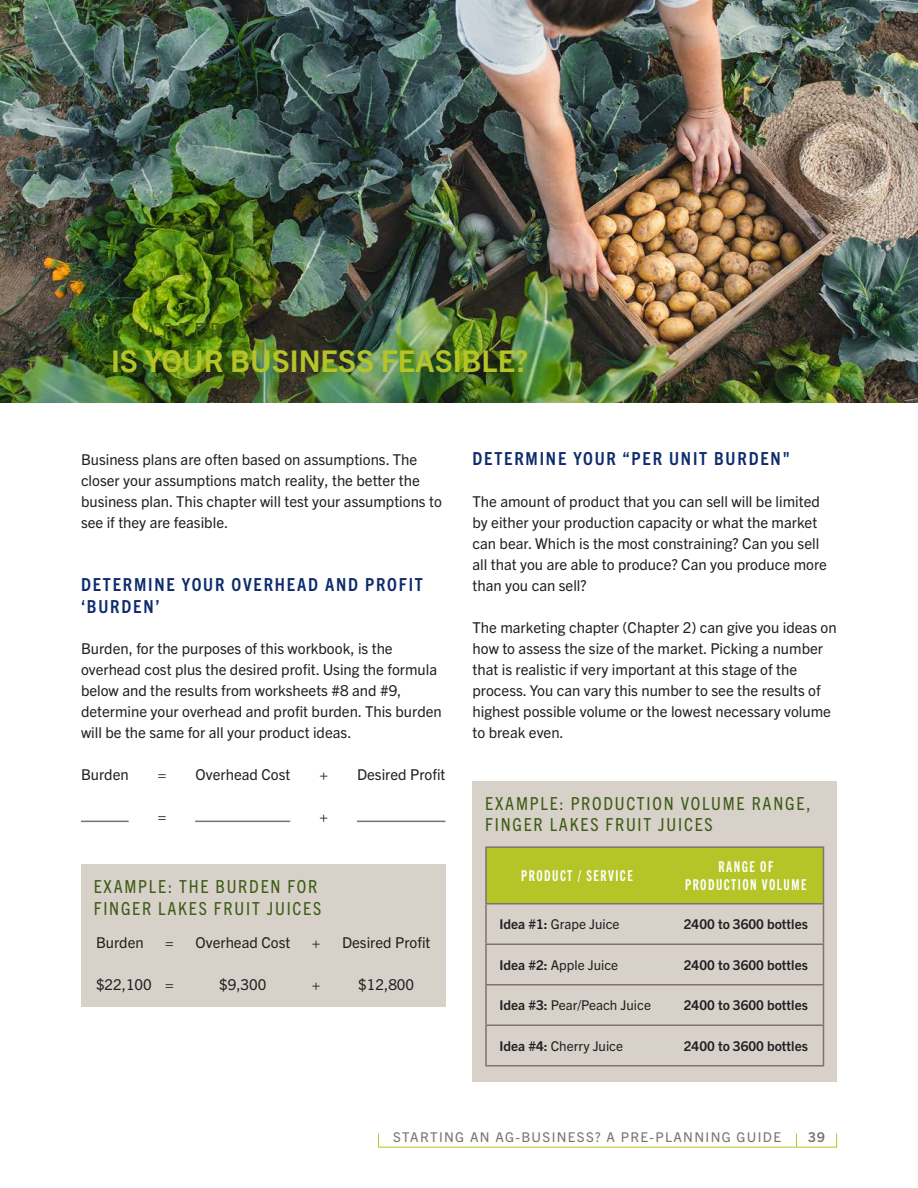
<style>
.page{position:relative;width:918px;height:1188px;background:#fff}
.page>*{position:absolute;margin:0;border:0;box-sizing:border-box;transform-origin:0 0}
.t1{font:700 30px "Trade Gothic Next LT Pro";color:#b5c527}
.t2{font:condensed 21px "Trade Gothic Next LT Pro";letter-spacing:.3em;color:#3e5d16}
.t3{font:condensed 18px/21.6px "Trade Gothic Next LT Pro";letter-spacing:.1em;color:#3e5d16}
.t4{font:700 condensed 18px/21.6px "Trade Gothic Next LT Pro";letter-spacing:.1em;color:#0d2b6d}
.t5{font:15px/21px "Trade Gothic Next LT Pro";color:#231f20}
.t6{font:15px/18px "Trade Gothic Next LT Pro Bd Cm";letter-spacing:.1em;color:#fff;text-align:center}
.t7{font:13.5px "Trade Gothic Next LT Pro";color:#231f20}
.t8{font:700 13.5px "Trade Gothic Next LT Pro";color:#231f20}
.t9{font:13.5px "Trade Gothic Next LT Pro";letter-spacing:.1em;color:#7d726d}
.t10{font:700 13.5px "Trade Gothic Next LT Pro";color:#7d726d}
.s1{font-weight:700}
</style>
<div class="page">
<svg style="left:796px;top:1134px;width:1px;height:13px"></svg>
<div style="left:472px;top:781px;width:365px;height:301px;background:#d7d1ca"></div>
<hr style="left:357px;top:821px;width:88px;height:1px;background:#7d726d">
<hr style="left:195px;top:821px;width:95px;height:1px;background:#7d726d">
<hr style="left:81px;top:821px;width:48px;height:1px;background:#7d726d">
<div style="left:81px;top:864px;width:365px;height:142px;background:#d7d1ca"></div>
<div style="left:486px;top:847px;width:182px;height:57px;background:#b5c527"></div>
<div style="left:668px;top:847px;width:156px;height:57px;background:#b5c527"></div>
<hr style="left:485px;top:846px;width:183px;height:2px;background:#7d726d">
<hr style="left:485px;top:848px;width:2px;height:55px;background:#7d726d">
<hr style="left:668px;top:846px;width:156px;height:2px;background:#7d726d">
<hr style="left:485px;top:903px;width:183px;height:1px;background:#7d726d">
<hr style="left:485px;top:904px;width:2px;height:40px;background:#7d726d">
<hr style="left:668px;top:903px;width:156px;height:1px;background:#7d726d">
<hr style="left:485px;top:944px;width:183px;height:1px;background:#7d726d">
<hr style="left:485px;top:945px;width:2px;height:39px;background:#7d726d">
<hr style="left:668px;top:944px;width:156px;height:1px;background:#7d726d">
<hr style="left:485px;top:984px;width:183px;height:2px;background:#7d726d">
<hr style="left:485px;top:986px;width:2px;height:38px;background:#7d726d">
<hr style="left:668px;top:984px;width:156px;height:2px;background:#7d726d">
<hr style="left:485px;top:1024px;width:183px;height:2px;background:#7d726d">
<hr style="left:485px;top:1026px;width:2px;height:39px;background:#7d726d">
<hr style="left:668px;top:1024px;width:156px;height:2px;background:#7d726d">
<hr style="left:485px;top:1065px;width:183px;height:1px;background:#7d726d">
<hr style="left:668px;top:1065px;width:156px;height:1px;background:#7d726d">
<hr style="left:823px;top:848px;width:1px;height:55px;background:#7d726d">
<hr style="left:823px;top:904px;width:1px;height:40px;background:#7d726d">
<hr style="left:823px;top:945px;width:1px;height:39px;background:#7d726d">
<hr style="left:823px;top:986px;width:1px;height:38px;background:#7d726d">
<hr style="left:823px;top:1026px;width:1px;height:39px;background:#7d726d">
<img style="left:0;top:0;width:918px;height:402px">
<h2 class="t2" style="left:111px;top:316px;width:138px">CHAPTER 5</h2>
<h2 class="t1" style="left:111px;top:340px;width:419px">IS YOUR BUSINESS FEASIBLE?</h2>
<p class="t5" style="left:81px;top:448px;width:362px">Business plans are often based on assumptions. The closer your assumptions match reality, the better the business plan. This chapter will test your assumptions to see if they are feasible.</p>
<h3 class="t4" style="left:81px;top:573px;width:343px">DETERMINE YOUR OVERHEAD AND PROFIT ‘BURDEN’</h3>
<p class="t5" style="left:81px;top:637px;width:362px">Burden, for the purposes of this workbook, is the overhead cost plus the desired proft. Using the formula below and the results from worksheets #8 and #9, determine your overhead and proft burden. This burden will be the same for all your product ideas.</p>
<p class="t5" style="left:81px;top:763px;width:49px">Burden</p>
<p class="t5" style="left:158px;top:763px;width:10px">=</p>
<p class="t5" style="left:195px;top:763px;width:96px">Overhead Cost</p>
<p class="t5" style="left:319px;top:763px;width:10px">+</p>
<p class="t5" style="left:357px;top:763px;width:90px">Desired Proft</p>
<p class="t5" style="left:158px;top:805px;width:10px">=</p>
<p class="t5" style="left:319px;top:805px;width:10px">+</p>
<h4 class="t3" style="left:94px;top:875px;width:229px">EXAMPLE: THE BURDEN FOR<br>FINGER LAKES FRUIT JUICES</h4>
<p class="t5" style="left:96px;top:931px;width:49px">Burden</p>
<p class="t5" style="left:165px;top:931px;width:10px">=</p>
<p class="t5" style="left:195px;top:931px;width:96px">Overhead Cost</p>
<p class="t5" style="left:312px;top:931px;width:10px">+</p>
<p class="t5" style="left:342px;top:931px;width:90px">Desired Proft</p>
<p class="t5" style="left:96px;top:973px;width:79px">$22,100 =</p>
<p class="t5" style="left:219px;top:973px;width:49px">$9,300</p>
<p class="t5" style="left:312px;top:973px;width:10px">+</p>
<p class="t5" style="left:358px;top:973px;width:57px">$12,800</p>
<h3 class="t4" style="left:472px;top:447px;width:319px">DETERMINE YOUR “PER UNIT BURDEN"</h3>
<p class="t5" style="left:472px;top:490px;width:356px">The amount of product that you can sell will be limited by either your production capacity or what the market can bear. Which is the most constraining? Can you sell all that you are able to produce? Can you produce more than you can sell?</p>
<p class="t5" style="left:472px;top:616px;width:366px">The marketing chapter (Chapter 2) can give you ideas on how to assess the size of the market. Picking a number that is realistic if very important at this stage of the process. You can vary this number to see the results of highest possible volume or the lowest necessary volume to break even.</p>
<h4 class="t3" style="left:485px;top:791px;width:327px">EXAMPLE: PRODUCTION VOLUME RANGE,<br>FINGER LAKES FRUIT JUICES</h4>
<p class="t6" style="left:521px;top:866px;width:113px">PRODUCT / SERVICE</p>
<p class="t6" style="left:685px;top:857px;width:123px">RANGE OF<br>PRODUCTION VOLUME</p>
<p class="t7" style="left:500px;top:915px;width:122px"><span class="s1">Idea #1:</span> Grape Juice</p>
<p class="t8" style="left:684px;top:915px;width:125px">2400 to 3600 bottles</p>
<p class="t7" style="left:500px;top:955px;width:120px"><span class="s1">Idea #2:</span> Apple Juice</p>
<p class="t8" style="left:684px;top:955px;width:125px">2400 to 3600 bottles</p>
<p class="t7" style="left:500px;top:996px;width:153px"><span class="s1">Idea #3:</span> Pear/Peach Juice</p>
<p class="t8" style="left:684px;top:996px;width:125px">2400 to 3600 bottles</p>
<p class="t7" style="left:500px;top:1036px;width:125px"><span class="s1">Idea #4:</span> Cherry Juice</p>
<p class="t8" style="left:684px;top:1036px;width:125px">2400 to 3600 bottles</p>
<p class="t9" style="left:393px;top:1128px;width:389px">STARTING AN AG-BUSINESS? A PRE-PLANNING GUIDE</p>
<p class="t10" style="left:808px;top:1128px;width:18px">39</p>
</div>
